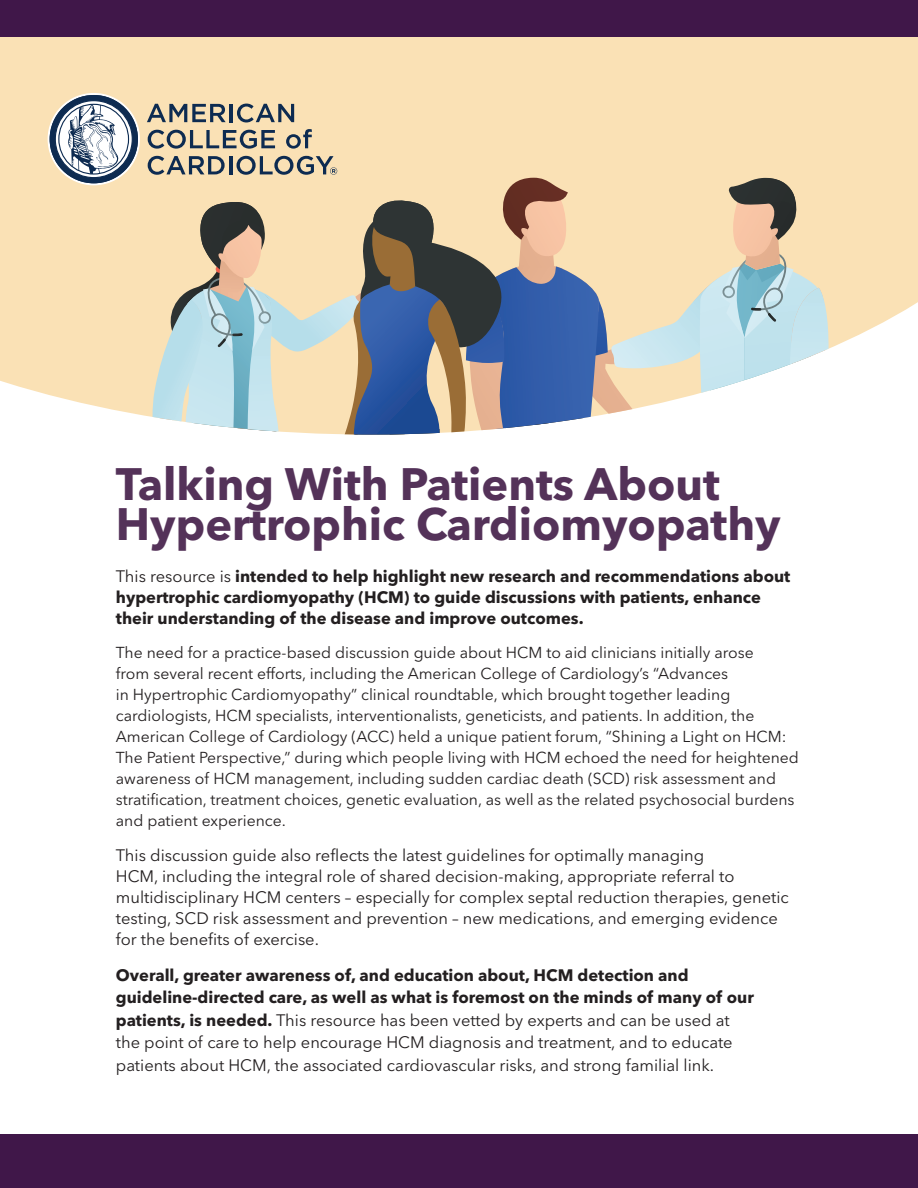
<style>
.page{position:relative;width:918px;height:1188px;background:#fff}
.page>*{position:absolute;margin:0;border:0;box-sizing:border-box;transform-origin:0 0}
.t1{font:700 45px/40.5px "Avenir Next World";color:#543259}
.t2{font:16.5px/21px "Avenir Next World";color:#231f20}
.t3{font:700 16.5px/21px "Avenir Next World";color:#231f20}
.t4{font:15.75px/21px "Avenir Next World";color:#231f20}
.s1{font-weight:400}
.s2{font-weight:700}
</style>
<div class="page">
<div style="left:0;top:37px;width:918px;height:379px;background:#fae1b5"></div>
<div style="left:0;top:0;width:918px;height:37px;background:#401749"></div>
<div style="left:0;top:1134px;width:918px;height:54px;background:#401749"></div>
<svg style="left:50px;top:95px;width:88px;height:88px"></svg>
<svg style="left:147px;top:104px;width:79px;height:18px"></svg>
<hr style="left:229px;top:104px;width:4px;height:18px;background:#0d2b51">
<svg style="left:237px;top:104px;width:57px;height:18px"></svg>
<svg style="left:148px;top:130px;width:127px;height:19px;background:#a29d8f"></svg>
<svg style="left:286px;top:129px;width:26px;height:20px"></svg>
<svg style="left:148px;top:156px;width:681px;height:279px;background:#bfbbb0"></svg>
<h1 class="t1" style="left:116px;top:464px;width:666px">Talking With Patients About<br>Hypertrophic Cardiomyopathy</h1>
<p class="t3" style="left:116px;top:565px;width:676px"><span class="s1">This resource is</span> intended to help highlight new research and recommendations about hypertrophic cardiomyopathy (HCM) to guide discussions with patients, enhance their understanding of the disease and improve outcomes.</p>
<p class="t4" style="left:116px;top:642px;width:684px">The need for a practice-based discussion guide about HCM to aid clinicians initially arose<br>from several recent efforts, including the American College of Cardiology’s “Advances<br>in Hypertrophic Cardiomyopathy” clinical roundtable, which brought together leading cardiologists, HCM specialists, interventionalists, geneticists, and patients. In addition, the American College of Cardiology (ACC) held a unique patient forum, “Shining a Light on HCM:<br>The Patient Perspective,” during which people living with HCM echoed the need for heightened awareness of HCM management, including sudden cardiac death (SCD) risk assessment and stratification, treatment choices, genetic evaluation, as well as the related psychosocial burdens and patient experience.</p>
<p class="t2" style="left:116px;top:845px;width:674px">This discussion guide also reflects the latest guidelines for optimally managing<br>HCM, including the integral role of shared decision-making, appropriate referral to multidisciplinary HCM centers – especially for complex septal reduction therapies, genetic testing, SCD risk assessment and prevention – new medications, and emerging evidence for the benefits of exercise.</p>
<p class="t2" style="left:116px;top:964px;width:640px;line-height:22.5px"><span class="s2">Overall, greater awareness of, and education about, HCM detection and guideline-directed care, as well as what is foremost on the minds of many of our patients, is needed.</span> This resource has been vetted by experts and can be used at the point of care to help encourage HCM diagnosis and treatment, and to educate patients about HCM, the associated cardiovascular risks, and strong familial link.</p>
</div>
